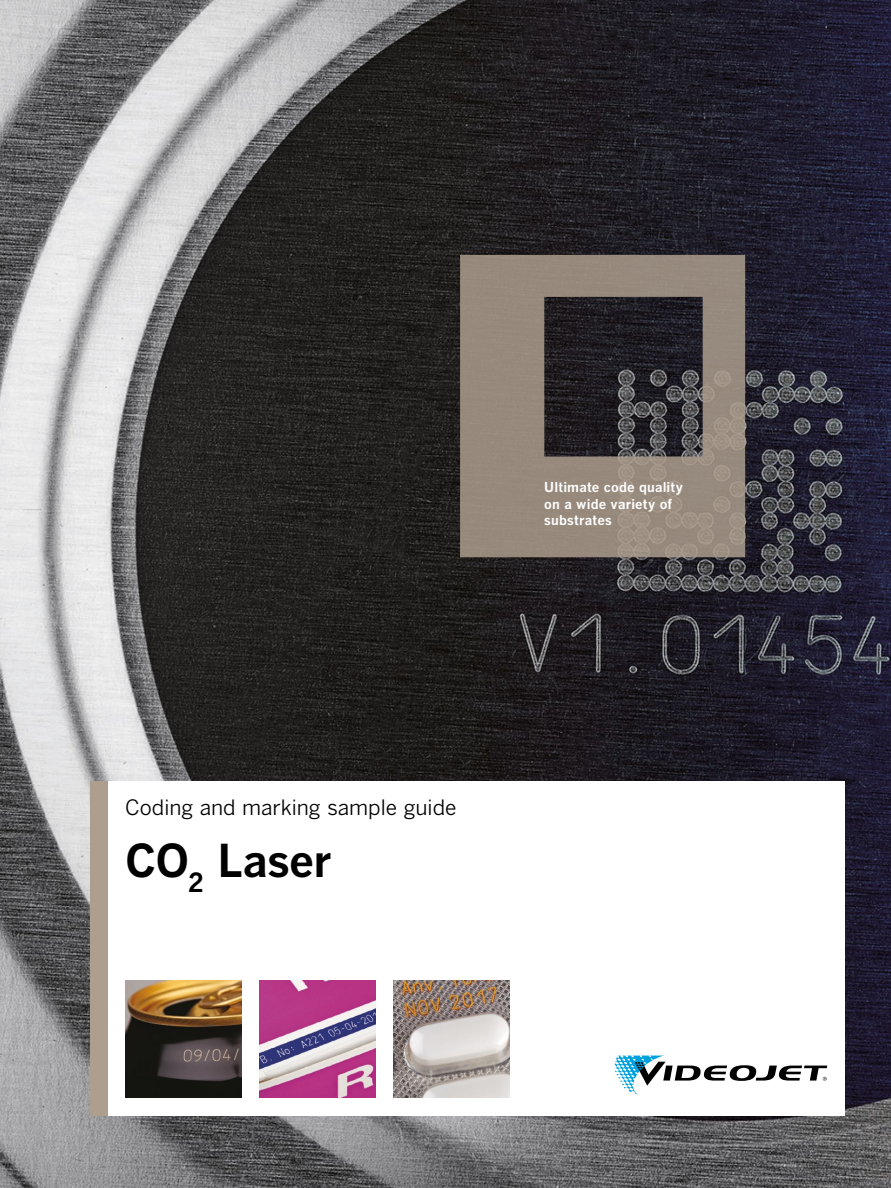
<style>
.page{position:relative;width:891px;height:1188px;background:#fff}
.page>*{position:absolute;margin:0;border:0;box-sizing:border-box;transform-origin:0 0}
.t1{font:700 45px "Benton Gothic";letter-spacing:-.015em;color:#000001}
.t2{font:21px "Benton Gothic";letter-spacing:-.005em;color:#000001}
.t3{font:700 13.5px/16.5px "Benton Gothic";letter-spacing:.01em;color:#fff}
</style>
<div class="page">
<img style="left:0;top:0;width:891px;height:1188px">
<div style="left:108px;top:781px;width:737px;height:335px;background:#fff"></div>
<div style="left:91px;top:781px;width:17px;height:335px;background:#ad9e8e"></div>
<svg style="left:615px;top:1056px;width:212px;height:38px"></svg>
<svg style="left:460px;top:255px;width:285px;height:302px;background:#776d66"></svg>
<img style="left:259px;top:981px;width:117px;height:116px">
<img style="left:125px;top:981px;width:117px;height:116px">
<img style="left:393px;top:981px;width:117px;height:116px">
<p class="t3" style="left:544px;top:479px;width:140px">Ultimate code quality on a wide variety of substrates</p>
<h2 class="t2" style="left:125px;top:795px;width:333px">Coding and marking sample guide</h2>
<h1 class="t1" style="left:125px;top:834px;width:208px">CO<sub>2</sub> Laser</h1>
</div>
